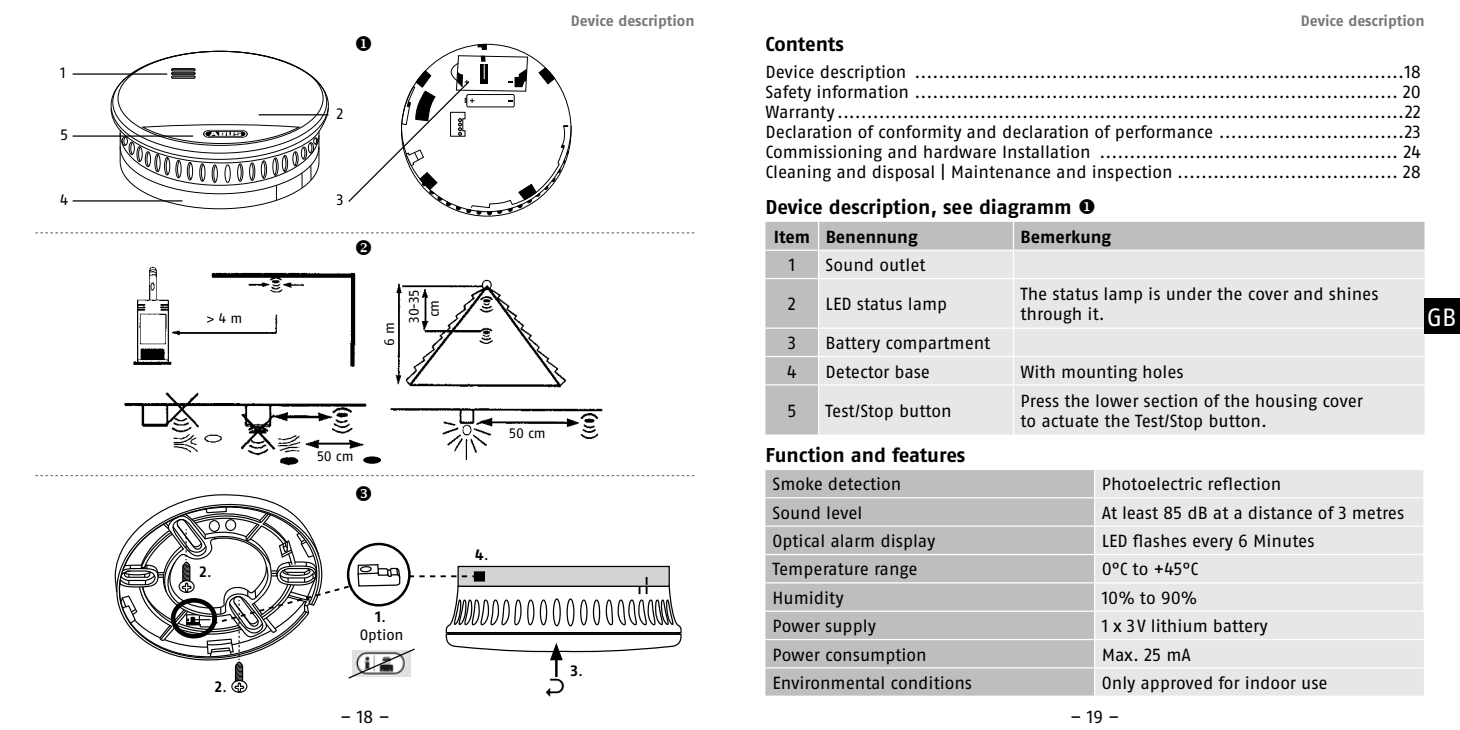
<style>
.page{position:relative;width:1460px;height:730px;background:#fff}
.page>*{position:absolute;margin:0;border:0;box-sizing:border-box;transform-origin:0 0}
.t1{font:25px "ABUS Fago Pro";color:#fff}
.t2{font:700 20px "ABUS Fago Pro";letter-spacing:-.005em;color:#000}
.t3{font:17.5px/20px "ABUS Fago Pro";letter-spacing:-.005em;color:#000}
.t4{font:700 17.5px "ABUS Fago Pro";letter-spacing:-.005em;color:#000}
.t5{font:700 15px "ABUS Fago Pro";letter-spacing:-.005em;color:#77787b}
.t6{font:15px "ABUS Fago Pro";color:#000}
.t7{font:700 15px "ABUS Fago Pro";color:#000}
.t8{font:13.75px/24.8px "ABUS Fago Pro";letter-spacing:-.01em;color:#000}
.s1{font-weight:400}
</style>
<div class="page">
<svg style="left:765px;top:222px;width:659px;height:212px;background:#dedfe0"></svg>
<hr style="left:765px;top:384px;width:54px;height:1px;background:#fff">
<hr style="left:819px;top:384px;width:194px;height:1px;background:#fff">
<hr style="left:818px;top:385px;width:1px;height:49px;background:#fff">
<hr style="left:1013px;top:384px;width:411px;height:1px;background:#fff">
<hr style="left:1013px;top:385px;width:1px;height:49px;background:#fff">
<div style="left:765px;top:470px;width:329px;height:226px;background:#bcbec0"></div>
<div style="left:1095px;top:470px;width:329px;height:226px;background:#e6e7e8"></div>
<svg style="left:1423px;top:470px;width:1px;height:141px"></svg>
<hr style="left:765px;top:497px;width:330px;height:1px;background:#fff">
<hr style="left:1095px;top:497px;width:329px;height:1px;background:#fff">
<hr style="left:765px;top:525px;width:330px;height:2px;background:#fff">
<hr style="left:1095px;top:525px;width:329px;height:2px;background:#fff">
<hr style="left:765px;top:554px;width:330px;height:1px;background:#fff">
<hr style="left:1095px;top:554px;width:329px;height:1px;background:#fff">
<hr style="left:765px;top:582px;width:330px;height:1px;background:#fff">
<hr style="left:1095px;top:582px;width:329px;height:1px;background:#fff">
<hr style="left:765px;top:611px;width:330px;height:1px;background:#fff">
<hr style="left:1095px;top:611px;width:329px;height:1px;background:#fff">
<hr style="left:765px;top:639px;width:330px;height:1px;background:#fff">
<hr style="left:1095px;top:639px;width:329px;height:1px;background:#fff">
<hr style="left:765px;top:667px;width:330px;height:1px;background:#fff">
<hr style="left:1095px;top:667px;width:329px;height:1px;background:#fff">
<img style="left:133px;top:266px;width:223px;height:101px">
<img style="left:395px;top:279px;width:172px;height:109px">
<img style="left:124px;top:392px;width:257px;height:74px">
<img style="left:390px;top:408px;width:213px;height:52px">
<svg style="left:207px;top:316px;width:7px;height:7px"></svg>
<hr style="left:311px;top:443px;width:45px;height:2px;background:#000">
<div style="left:363px;top:456px;width:18px;height:8px;background:#000;border-radius:50%"></div>
<div style="left:363px;top:436px;width:18px;height:10px;background:#fff;border-radius:50%"></div>
<svg style="left:35px;top:232px;width:659px;height:1px"></svg>
<svg style="left:35px;top:475px;width:659px;height:1px"></svg>
<svg style="left:110px;top:107px;width:219px;height:103px"></svg>
<hr style="left:120px;top:131px;width:1px;height:31px;background:#000">
<hr style="left:319px;top:132px;width:1px;height:30px;background:#000">
<div style="left:171px;top:68px;width:25px;height:3px;border:1px solid #000"></div>
<div style="left:172px;top:69px;width:23px;height:2px;border:1px solid #000"></div>
<div style="left:171px;top:72px;width:25px;height:3px;border:1px solid #000"></div>
<div style="left:172px;top:73px;width:23px;height:2px;border:1px solid #000"></div>
<div style="left:171px;top:76px;width:25px;height:3px;border:1px solid #000"></div>
<svg style="left:172px;top:77px;width:23px;height:1px"></svg>
<hr style="left:73px;top:73px;width:94px;height:2px;background:#000">
<hr style="left:73px;top:135px;width:120px;height:2px;background:#000">
<hr style="left:73px;top:200px;width:109px;height:2px;background:#000">
<hr style="left:259px;top:114px;width:69px;height:1px;background:#000">
<div style="left:1424px;top:299px;width:36px;height:35px;background:#000"></div>
<svg style="left:114px;top:494px;width:568px;height:199px"></svg>
<svg style="left:348px;top:43px;width:224px;height:173px"></svg>
<p class="t6" style="left:60px;top:64px;width:7px">1</p>
<p class="t6" style="left:60px;top:126px;width:10px">5</p>
<p class="t6" style="left:60px;top:191px;width:10px">4</p>
<p class="t8" style="left:219px;top:305px;width:25px">4 m</p>
<p class="t7" style="left:199px;top:563px;width:14px">2<span class="s1">.</span></p>
<p class="t7" style="left:215px;top:677px;width:14px">2<span class="s1">.</span></p>
<p class="t6" style="left:337px;top:105px;width:9px">2</p>
<p class="t6" style="left:337px;top:191px;width:9px">3</p>
<p class="t8" style="left:377px;top:323px;width:35px;text-indent:-23px;rotate:-90deg">6 m<br>30-35</p>
<p class="t8" style="left:422px;top:317px;width:19px;rotate:-90deg">cm</p>
<p class="t8" style="left:317px;top:444px;width:38px">50 cm</p>
<p class="t7" style="left:375px;top:608px;width:13px">1<span class="s1">.</span></p>
<p class="t6" style="left:360px;top:626px;width:46px">Option</p>
<p class="t8" style="left:509px;top:421px;width:38px">50 cm</p>
<p class="t7" style="left:475px;top:546px;width:15px">4<span class="s1">.</span></p>
<p class="t5" style="left:571px;top:12px;width:125px">Device description</p>
<p class="t5" style="left:1301px;top:12px;width:125px">Device description</p>
<p class="t2" style="left:765px;top:32px;width:80px">Contents</p>
<p class="t3" style="left:765px;top:62px;width:657px;text-align:justify">Device description ..................................................................................18<br>Safety information ................................................................................. 20<br>Warranty ...............................................................................................22<br>Declaration of conformity and declaration of performance ...............................23<br>Commissioning and hardware Installation .................................................. 24<br>Cleaning and disposal | Maintenance and inspection ..................................... 28</p>
<p class="t2" style="left:765px;top:195px;width:332px">Device description, see diagramm ◆</p>
<p class="t7" style="left:570px;top:662px;width:14px">3<span class="s1">.</span></p>
<p class="t4" style="left:774px;top:226px;width:145px">Item Benennung</p>
<p class="t4" style="left:1020px;top:226px;width:92px">Bemerkung</p>
<p class="t3" style="left:789px;top:255px;width:8px">1</p>
<p class="t3" style="left:826px;top:255px;width:101px">Sound outlet</p>
<p class="t3" style="left:788px;top:294px;width:10px">2</p>
<p class="t3" style="left:826px;top:294px;width:123px">LED status lamp</p>
<p class="t3" style="left:1020px;top:284px;width:360px">The status lamp is under the cover and shines through it.</p>
<p class="t3" style="left:788px;top:333px;width:10px">3</p>
<p class="t3" style="left:826px;top:333px;width:166px">Battery compartment</p>
<p class="t3" style="left:787px;top:361px;width:11px">4</p>
<p class="t3" style="left:826px;top:361px;width:106px">Detector base</p>
<p class="t3" style="left:1020px;top:361px;width:165px">With mounting holes</p>
<p class="t3" style="left:787px;top:400px;width:11px">5</p>
<p class="t3" style="left:826px;top:400px;width:127px">Test/Stop button</p>
<p class="t3" style="left:1020px;top:390px;width:344px">Press the lower section of the housing cover to actuate the Test/Stop button.</p>
<p class="t2" style="left:765px;top:442px;width:202px">Function and features</p>
<p class="t3" style="left:772px;top:474px;width:130px">Smoke detection</p>
<p class="t3" style="left:1102px;top:474px;width:181px">Photoelectric reflection</p>
<p class="t3" style="left:772px;top:503px;width:91px">Sound level</p>
<p class="t3" style="left:1102px;top:503px;width:304px">At least 85 dB at a distance of 3 metres</p>
<p class="t3" style="left:772px;top:531px;width:164px">Optical alarm display</p>
<p class="t3" style="left:1102px;top:531px;width:214px">LED flashes every 6 Minutes</p>
<p class="t3" style="left:772px;top:559px;width:147px">Temperature range</p>
<p class="t3" style="left:1102px;top:559px;width:98px">0°C to +45°C</p>
<p class="t3" style="left:772px;top:588px;width:73px">Humidity</p>
<p class="t3" style="left:1102px;top:588px;width:97px">10% to 90%</p>
<p class="t3" style="left:772px;top:616px;width:105px">Power supply</p>
<p class="t3" style="left:1102px;top:616px;width:168px">1 x 3V lithium battery</p>
<p class="t3" style="left:772px;top:644px;width:156px">Power consumption</p>
<p class="t3" style="left:1102px;top:644px;width:91px">Max. 25 mA</p>
<p class="t3" style="left:772px;top:673px;width:201px">Environmental conditions</p>
<p class="t3" style="left:1102px;top:673px;width:227px">Only approved for indoor use</p>
<h1 class="t1" style="left:1427px;top:302px;width:31px">GB</h1>
<p class="t3" style="left:340px;top:706px;width:51px">– 18 –</p>
<p class="t3" style="left:1070px;top:706px;width:51px">– 19 –</p>
</div>
